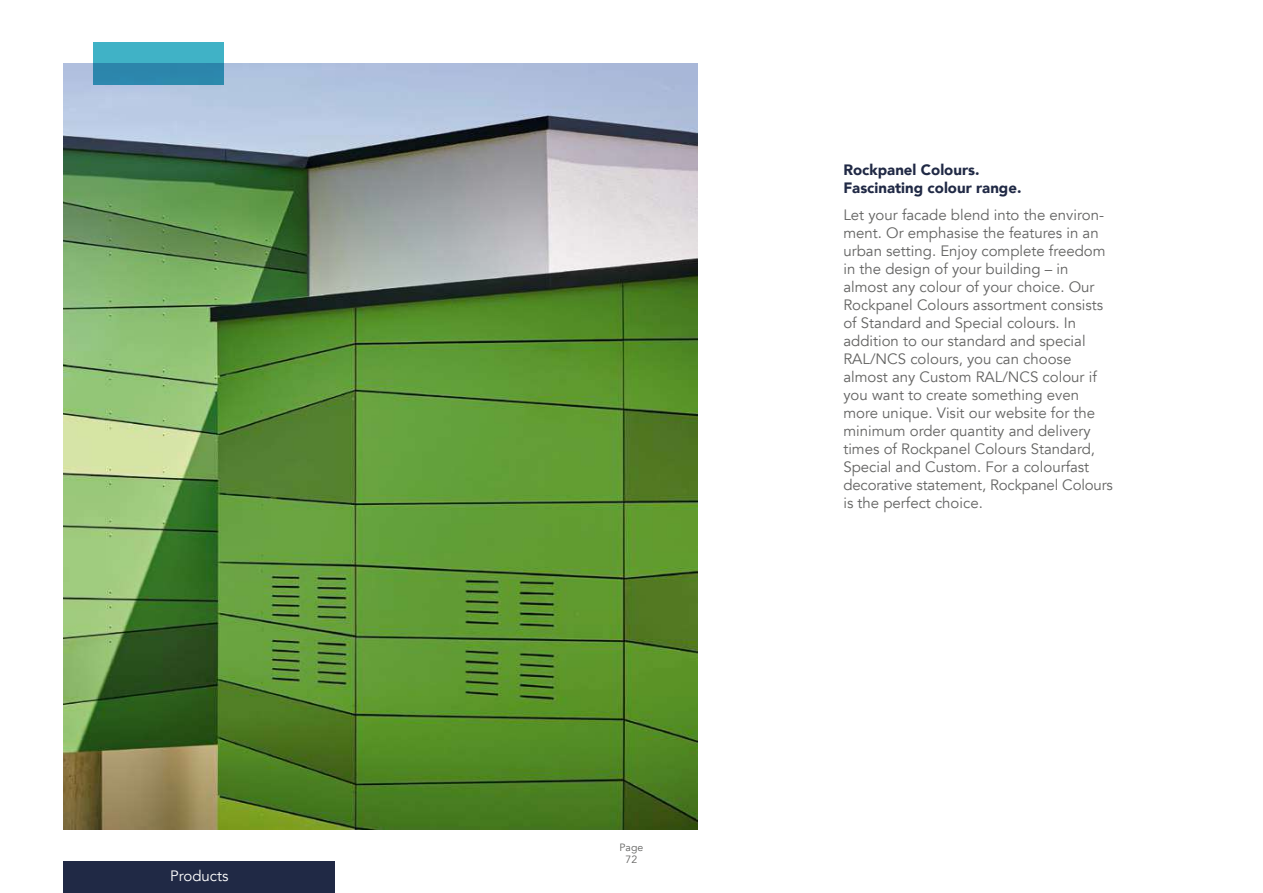
<style>
.page{position:relative;width:1263px;height:893px;background:#fff}
.page>*{position:absolute;margin:0;border:0;box-sizing:border-box;transform-origin:0 0}
.t1{font:15px/18px "Avenir";color:#636362}
.t2{font:900 15px/18px "Avenir";color:#202945}
.t3{font:15px "Avenir";color:#fff}
.t4{font:10.5px/12.6px "Avenir";color:#636362;text-align:center}
</style>
<div class="page">
<img style="left:64px;top:64px;width:633px;height:765px">
<svg style="left:94px;top:43px;width:130px;height:42px;background:#359bb8"></svg>
<div style="left:64px;top:861px;width:271px;height:32px;background:#202945"></div>
<p class="t3" style="left:170px;top:867px;width:60px">Products</p>
<p class="t4" style="left:620px;top:841px;width:25px">Page<br>72</p>
<p class="t2" style="left:843px;top:160px;width:180px">Rockpanel Colours.<br>Fascinating colour range.</p>
<p class="t1" style="left:843px;top:206px;width:271px">Let your facade blend into the environ&shy;ment. Or emphasise the features in an urban setting. Enjoy complete freedom in the design of your building – in almost any colour of your choice. Our Rockpanel Colours assortment consists of Standard and Special colours. In addition to our standard and special RAL/NCS colours, you can choose almost any Custom RAL/NCS colour if you want to create something even more unique. Visit our website for the minimum order quantity and delivery times of Rockpanel Colours Standard, Special and Custom. For a colourfast decorative statement, Rockpanel Colours is the perfect choice.</p>
</div>
